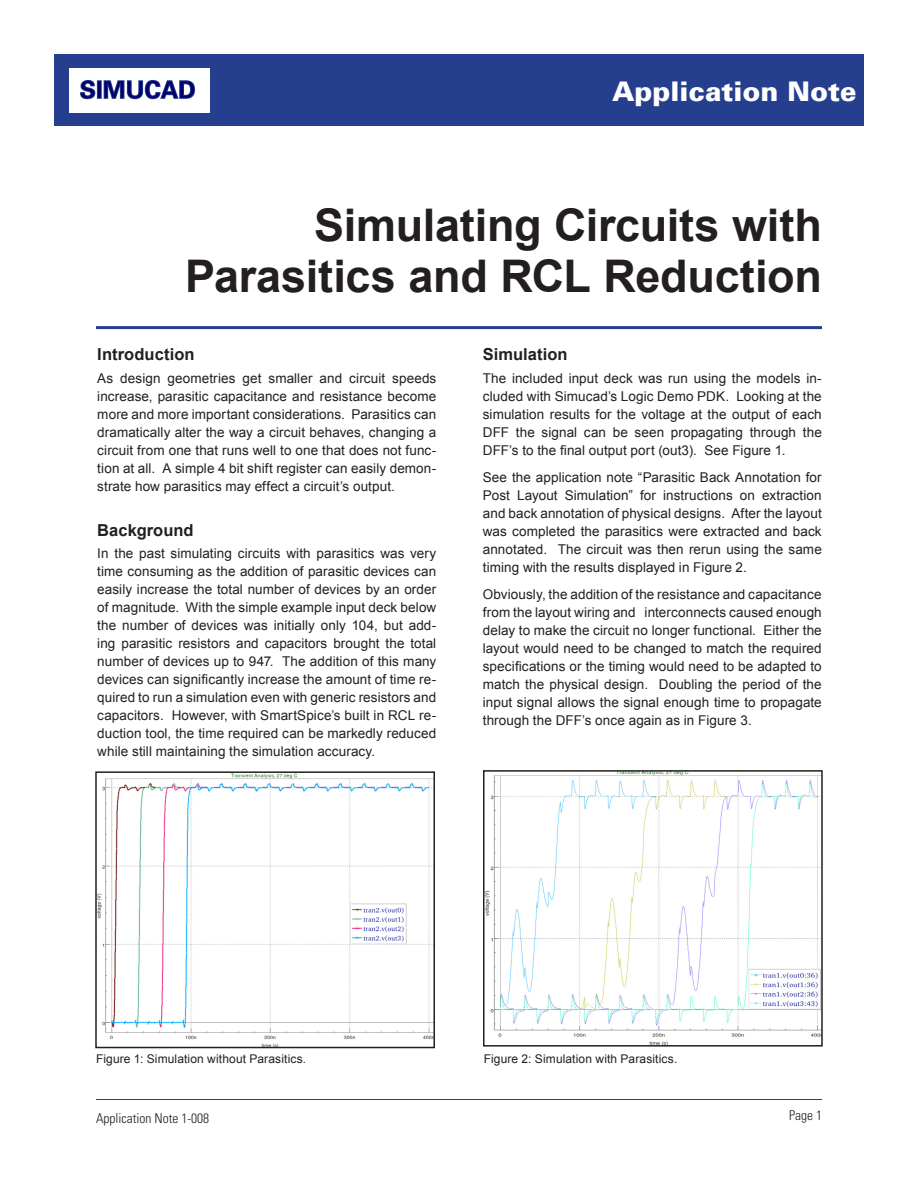
<style>
.page{position:relative;width:918px;height:1188px;background:#fff}
.page>*{position:absolute;margin:0;border:0;box-sizing:border-box;transform-origin:0 0}
.body_text_2{font:700 45px/51px "Arial";letter-spacing:-.005em;color:#231f20;text-align:right}
.t1{font:900 27px "Univers";color:#fff}
.article_sub-heading{font:700 16.5px "Arial";letter-spacing:.005em;color:#231f20}
.body_text_2-2{font:13.5px/18px "Arial";letter-spacing:.005em;color:#231f20;text-align:justify}
.t2{font:300 condensed 13.5px "Univers";color:#231f20}
.figure_captions{font:12px "Arial";letter-spacing:.01em;color:#231f20}
</style>
<div class="page">
<hr style="left:96px;top:1099px;width:726px;height:1px;background:#253f8e">
<div style="left:54px;top:54px;width:810px;height:72px;background:#253f8e"></div>
<div style="left:70px;top:68px;width:140px;height:45px;background:#fff"></div>
<img style="left:80px;top:79px;width:116px;height:20px">
<hr style="left:96px;top:326px;width:726px;height:3px;background:#253f8e">
<img style="left:98px;top:774px;width:334px;height:271px">
<div style="left:95px;top:771px;width:340px;height:277px;border:2px solid #231f20"></div>
<img style="left:486px;top:773px;width:334px;height:271px">
<div style="left:483px;top:770px;width:340px;height:277px;border:2px solid #231f20"></div>
<p class="t1" style="left:612px;top:74px;width:246px">Application Note</p>
<p class="body_text_2" style="left:185px;top:201px;width:638px">Simulating Circuits with<br>Parasitics and RCL Reduction</p>
<p class="article_sub-heading" style="left:97px;top:343px;width:99px">Introduction</p>
<p class="body_text_2-2" style="left:97px;top:369px;width:341px">As design geometries get smaller and circuit speeds increase, parasitic capacitance and resistance become more and more important considerations. Parasitics can dramatically alter the way a circuit behaves, changing a circuit from one that runs well to one that does not func&shy;tion at all. A simple 4 bit shift register can easily demon&shy;strate how parasitics may effect a circuit’s output.</p>
<p class="article_sub-heading" style="left:97px;top:519px;width:98px">Background</p>
<p class="body_text_2-2" style="left:97px;top:544px;width:341px">In the past simulating circuits with parasitics was very time consuming as the addition of parasitic devices can easily increase the total number of devices by an order of magnitude. With the simple example input deck below the number of devices was initially only 104, but add&shy;ing parasitic resistors and capacitors brought the total number of devices up to 947. The addition of this many devices can significantly increase the amount of time re&shy;quired to run a simulation even with generic resistors and capacitors. However, with SmartSpice’s built in RCL re&shy;duction tool, the time required can be markedly reduced while still maintaining the simulation accuracy.</p>
<p class="article_sub-heading" style="left:483px;top:343px;width:86px">Simulation</p>
<p class="body_text_2-2" style="left:483px;top:369px;width:341px">The included input deck was run using the models in&shy;cluded with Simucad’s Logic Demo PDK. Looking at the simulation results for the voltage at the output of each DFF the signal can be seen propagating through the DFF’s to the final output port (out3). See Figure 1.</p>
<p class="body_text_2-2" style="left:483px;top:468px;width:341px">See the application note “Parasitic Back Annotation for Post Layout Simulation” for instructions on extraction and back annotation of physical designs. After the layout was completed the parasitics were extracted and back annotated. The circuit was then rerun using the same timing with the results displayed in Figure 2.</p>
<p class="body_text_2-2" style="left:483px;top:585px;width:340px">Obviously, the addition of the resistance and capacitance from the layout wiring and interconnects caused enough delay to make the circuit no longer functional. Either the layout would need to be changed to match the required specifications or the timing would need to be adapted to match the physical design. Doubling the period of the input signal allows the signal enough time to propagate through the DFF’s once again as in Figure 3.</p>
<p class="figure_captions" style="left:96px;top:1051px;width:212px">Figure 1: Simulation without Parasitics.</p>
<p class="figure_captions" style="left:484px;top:1051px;width:195px">Figure 2: Simulation with Parasitics.</p>
<p class="t2" style="left:96px;top:1110px;width:115px">Application Note 1-008</p>
<p class="t2" style="left:789px;top:1107px;width:34px">Page 1</p>
</div>
